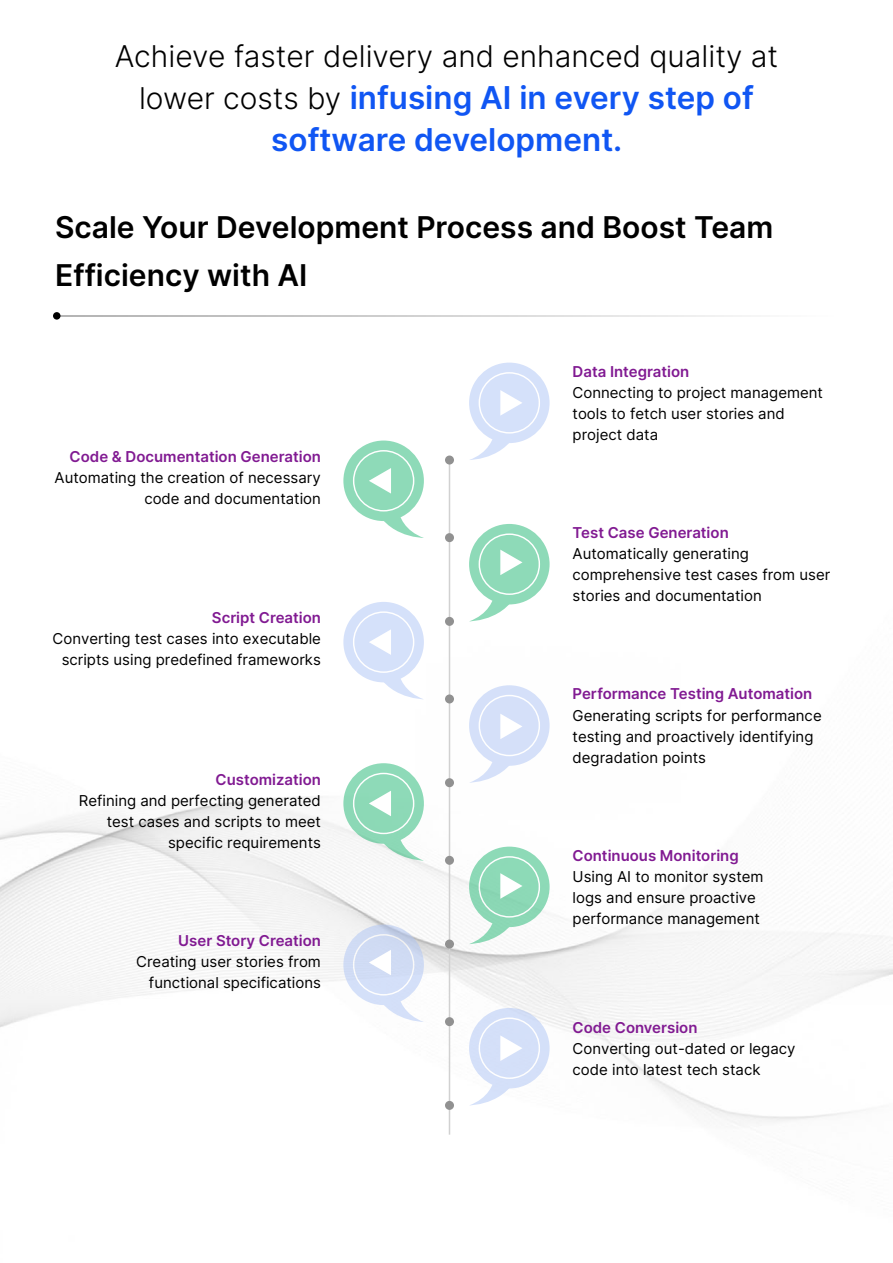
<style>
.page{position:relative;width:893px;height:1263px;background:#fff}
.page>*{position:absolute;margin:0;border:0;box-sizing:border-box;transform-origin:0 0}
.t1{font:600 31.5px/42px "Inter";color:#1056f3;text-align:center}
.t2{font:600 30px/48px "Inter";color:#000}
.t3{font:300 30px "Inter";color:#000}
.t4{font:15px/21px "Inter";color:#000}
.t5{font:600 15px "Inter";color:#811a92}
.s1{font-weight:300;font-size:30px;color:#000}
</style>
<div class="page">
<img style="left:0;top:370px;width:893px;height:764px">
<div style="left:53px;top:312px;width:8px;height:8px;background:#000;border-radius:50%"></div>
<svg style="left:60px;top:315px;width:682px;height:2px"></svg>
<svg style="left:469px;top:363px;width:81px;height:80px;background:#d8e3fa"></svg>
<svg style="left:343px;top:440px;width:81px;height:81px;background:#98ddbe"></svg>
<hr style="left:449px;top:460px;width:1px;height:675px;background:#d1d1d1">
<div style="left:445px;top:455px;width:9px;height:9px;background:#919191;border-radius:50%"></div>
<div style="left:445px;top:533px;width:9px;height:9px;background:#919191;border-radius:50%"></div>
<svg style="left:469px;top:524px;width:81px;height:80px;background:#96dcbd"></svg>
<svg style="left:343px;top:602px;width:81px;height:80px;background:#d8e3fa"></svg>
<div style="left:445px;top:617px;width:9px;height:9px;background:#919191;border-radius:50%"></div>
<div style="left:445px;top:694px;width:9px;height:9px;background:#919191;border-radius:50%"></div>
<svg style="left:469px;top:685px;width:81px;height:81px;background:#d8e2f9"></svg>
<svg style="left:343px;top:763px;width:81px;height:81px;background:#96dcbd"></svg>
<div style="left:445px;top:778px;width:9px;height:9px;background:#919191;border-radius:50%"></div>
<div style="left:445px;top:856px;width:9px;height:9px;background:#919191;border-radius:50%"></div>
<svg style="left:469px;top:847px;width:81px;height:80px;background:#95dcbb"></svg>
<svg style="left:343px;top:924px;width:81px;height:81px;background:#d1dbf1"></svg>
<div style="left:445px;top:939px;width:9px;height:9px;background:#919191;border-radius:50%"></div>
<div style="left:445px;top:1017px;width:9px;height:9px;background:#919191;border-radius:50%"></div>
<svg style="left:469px;top:1008px;width:81px;height:80px;background:#d7e1f8"></svg>
<div style="left:445px;top:1101px;width:9px;height:9px;background:#919191;border-radius:50%"></div>
<svg style="left:469px;top:390px;width:53px;height:70px"></svg>
<svg style="left:369px;top:468px;width:55px;height:70px"></svg>
<svg style="left:369px;top:629px;width:55px;height:70px"></svg>
<svg style="left:369px;top:791px;width:55px;height:70px"></svg>
<svg style="left:369px;top:950px;width:55px;height:72px"></svg>
<svg style="left:469px;top:550px;width:53px;height:71px"></svg>
<svg style="left:469px;top:714px;width:53px;height:69px"></svg>
<svg style="left:469px;top:873px;width:53px;height:71px"></svg>
<svg style="left:469px;top:1035px;width:53px;height:70px"></svg>
<h2 class="t3" style="left:115px;top:34px;width:665px">Achieve faster delivery and enhanced quality at</h2>
<h1 class="t1" style="left:139px;top:76px;width:616px"><span class="s1">lower costs by</span> infusing AI in every step of software development.</h1>
<h2 class="t2" style="left:55px;top:203px;width:720px">Scale Your Development Process and Boost Team<br>Efficiency with AI</h2>
<p class="t5" style="left:70px;top:446px;width:253px">Code &amp; Documentation Generation</p>
<p class="t4" style="left:55px;top:467px;width:268px;text-align:right">Automating the creation of necessary code and documentation</p>
<p class="t5" style="left:212px;top:607px;width:111px">Script Creation</p>
<p class="t4" style="left:53px;top:628px;width:270px;text-align:right">Converting test cases into executable scripts using predefined frameworks</p>
<p class="t5" style="left:216px;top:768px;width:107px">Customization</p>
<p class="t4" style="left:79px;top:789px;width:244px;text-align:right">Refining and perfecting generated test cases and scripts to meet specific requirements</p>
<p class="t5" style="left:178px;top:930px;width:144px">User Story Creation</p>
<p class="t4" style="left:136px;top:951px;width:186px;text-align:right">Creating user stories from functional specifications</p>
<p class="t5" style="left:573px;top:360px;width:118px">Data Integration</p>
<p class="t4" style="left:573px;top:381px;width:252px">Connecting to project management tools to fetch user stories and project data</p>
<p class="t5" style="left:573px;top:522px;width:158px">Test Case Generation</p>
<p class="t4" style="left:573px;top:543px;width:259px">Automatically generating comprehensive test cases from user stories and documentation</p>
<p class="t5" style="left:573px;top:683px;width:241px">Performance Testing Automation</p>
<p class="t4" style="left:573px;top:704px;width:251px">Generating scripts for performance testing and proactively identifying degradation points</p>
<p class="t5" style="left:573px;top:844px;width:168px">Continuous Monitoring</p>
<p class="t4" style="left:573px;top:865px;width:193px">Using AI to monitor system logs and ensure proactive performance management</p>
<p class="t5" style="left:573px;top:1016px;width:126px">Code Conversion</p>
<p class="t4" style="left:573px;top:1037px;width:224px">Converting out-dated or legacy code into latest tech stack</p>
</div>
